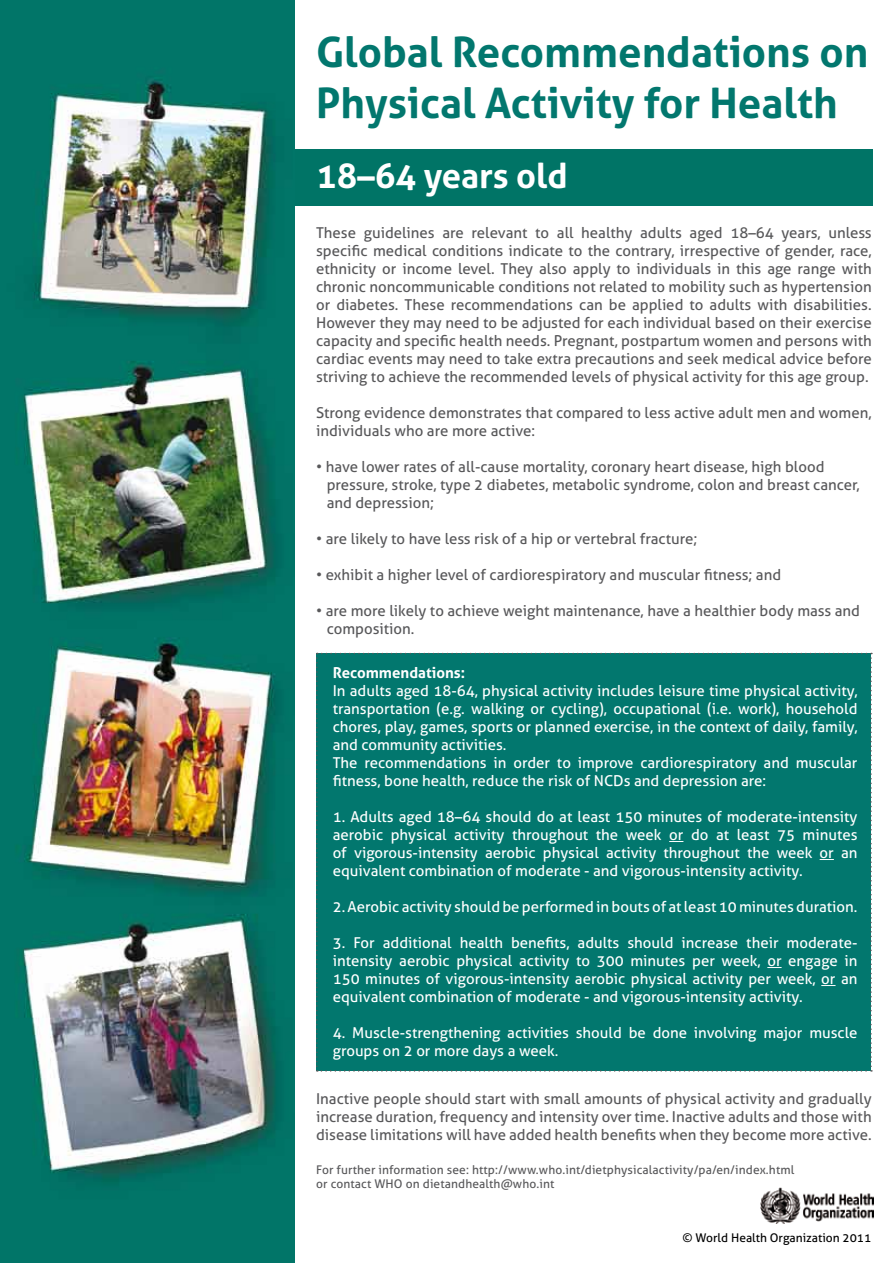
<style>
.page{position:relative;width:893px;height:1263px;background:#fff}
.page>*{position:absolute;margin:0;border:0;box-sizing:border-box;transform-origin:0 0}
.t1{font:700 42px/50.4px "Aller";color:#02776e}
.t2{font:700 34.5px "Aller";color:#fff}
.t3{font:15px/18px "Aller";color:#58585a}
.t4{font:15px/18px "Aller";color:#fff}
.t5{font:700 15px "Aller";color:#fff}
.t6{font:12px/14.4px "Aller";letter-spacing:.01em;color:#58585a}
.t7{font:12px "Aller";color:#000}
</style>
<div class="page">
<div style="left:274px;top:149px;width:599px;height:57px;background:#007466"></div>
<img style="left:760px;top:1187px;width:114px;height:36px">
<div style="left:316px;top:653px;width:556px;height:418px;background:#02776e"></div>
<img style="left:0;top:0;width:295px;height:1263px">
<h1 class="t1" style="left:316px;top:27px;width:554px">Global Recommendations on<br>Physical Activity for Health</h1>
<h2 class="t2" style="left:316px;top:155px;width:253px">18–64 years old</h2>
<p class="t3" style="left:316px;top:223px;width:557px;text-align:justify">These guidelines are relevant to all healthy adults aged 18–64 years, unless specific medical conditions indicate to the contrary, irrespective of gender, race, ethnicity or income level. They also apply to individuals in this age range with chronic noncommunicable conditions not related to mobility such as hypertension or diabetes. These recommendations can be applied to adults with disabilities.<br>However they may need to be adjusted for each individual based on their exercise capacity and specific health needs. Pregnant, postpartum women and persons with cardiac events may need to take extra precautions and seek medical advice before striving to achieve the recommended levels of physical activity for this age group.</p>
<p class="t3" style="left:316px;top:403px;width:557px">Strong evidence demonstrates that compared to less active adult men and women, individuals who are more active:</p>
<p class="t3" style="left:327px;top:457px;width:534px;text-indent:-11px">• have lower rates of all-cause mortality, coronary heart disease, high blood pressure, stroke, type 2 diabetes, metabolic syndrome, colon and breast cancer, and depression;</p>
<p class="t3" style="left:316px;top:529px;width:383px">• are likely to have less risk of a hip or vertebral fracture;</p>
<p class="t3" style="left:316px;top:565px;width:467px">• exhibit a higher level of cardiorespiratory and muscular fitness; and</p>
<p class="t3" style="left:327px;top:601px;width:535px;text-indent:-11px">• are more likely to achieve weight maintenance, have a healthier body mass and composition.</p>
<p class="t5" style="left:333px;top:664px;width:134px">Recommendations:</p>
<p class="t4" style="left:333px;top:682px;width:526px">In adults aged 18-64, physical activity includes leisure time physical activity, transportation (e.g. walking or cycling), occupational (i.e. work), household chores, play, games, sports or planned exercise, in the context of daily, family, and community activities.<br>The recommendations in order to improve cardiorespiratory and muscular fitness, bone health, reduce the risk of NCDs and depression are:</p>
<p class="t4" style="left:333px;top:808px;width:526px;text-align:justify">1. Adults aged 18–64 should do at least 150 minutes of moderate-intensity aerobic physical activity throughout the week or do at least 75 minutes of vigorous-intensity aerobic physical activity throughout the week or an equivalent combination of moderate - and vigorous-intensity activity.</p>
<p class="t4" style="left:333px;top:898px;width:526px">2. Aerobic activity should be performed in bouts of at least 10 minutes duration.</p>
<p class="t4" style="left:333px;top:934px;width:526px;text-align:justify">3. For additional health benefits, adults should increase their moderate&shy;intensity aerobic physical activity to 300 minutes per week, or engage in 150 minutes of vigorous-intensity aerobic physical activity per week, or an equivalent combination of moderate - and vigorous-intensity activity.</p>
<p class="t4" style="left:333px;top:1024px;width:526px">4. Muscle-strengthening activities should be done involving major muscle groups on 2 or more days a week.</p>
<p class="t3" style="left:316px;top:1089px;width:557px;text-align:justify">Inactive people should start with small amounts of physical activity and gradually increase duration, frequency and intensity over time. Inactive adults and those with disease limitations will have added health benefits when they become more active.</p>
<p class="t6" style="left:316px;top:1162px;width:480px">For further information see: http://www.who.int/dietphysicalactivity/pa/en/index.html or contact WHO on dietandhealth@who.int</p>
<p class="t7" style="left:683px;top:1230px;width:190px">© World Health Organization 2011</p>
</div>
